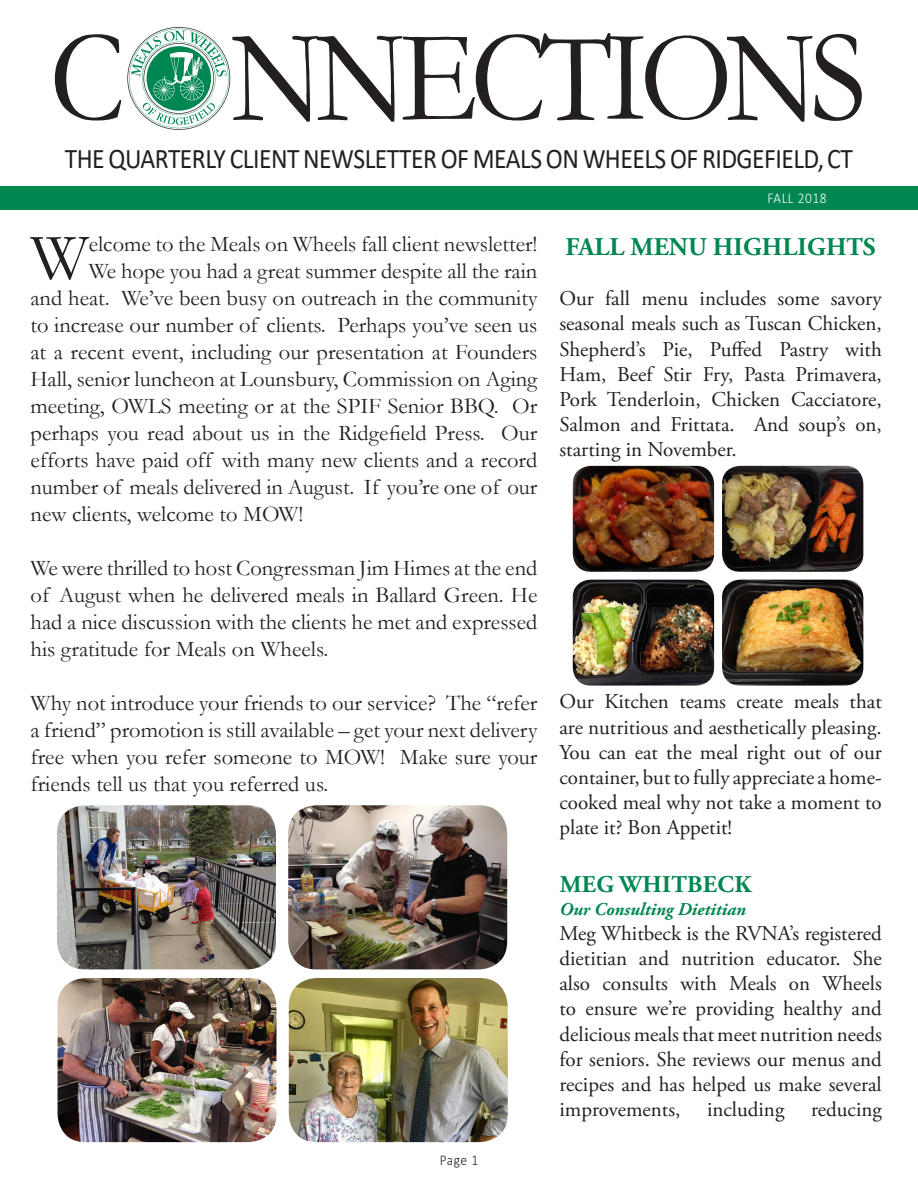
<style>
.page{position:relative;width:918px;height:1188px;background:#fff}
.page>*{position:absolute;margin:0;border:0;box-sizing:border-box;transform-origin:0 0}
.t1{font:132px "Garamond";letter-spacing:-.06em;color:#231f20;scale:.9 1}
.t2{font:65.85px "Garamond";color:#231f20}
.t3{font:28.5px "Calibri";letter-spacing:-.02em;color:#231f20;scale:.9 1}
.t4{font:700 25.5px "Adobe Garamond Pro";letter-spacing:.005em;color:#008751}
.t5{font:700 24px "Adobe Garamond Pro";letter-spacing:.015em;color:#008751}
.t6{font:22.5px/27px "Garamond";color:#231f20;text-align:justify}
.t7{font:21px/25.2px "Adobe Garamond Pro";color:#231f20;text-align:justify}
.t8{font:italic 700 18px "Adobe Garamond Pro";color:#008751}
.t9{font:300 15px "Calibri";letter-spacing:.04em;color:#fff;scale:.9 1}
.t10{font:300 15px "Calibri";color:#231f20;scale:.9 1}
</style>
<div class="page">
<svg style="left:127px;top:27px;width:103px;height:103px"></svg>
<div style="left:0;top:186px;width:918px;height:24px;background:#008751"></div>
<img style="left:573px;top:466px;width:141px;height:106px">
<img style="left:722px;top:466px;width:141px;height:106px">
<img style="left:573px;top:580px;width:141px;height:106px">
<img style="left:722px;top:580px;width:141px;height:106px">
<img style="left:58px;top:978px;width:218px;height:164px">
<img style="left:289px;top:978px;width:219px;height:164px">
<img style="left:57px;top:805px;width:219px;height:164px">
<img style="left:288px;top:805px;width:219px;height:164px">
<p class="t1" style="left:50px;top:-11px;width:909px">C NNECTIONS</p>
<p class="t3" style="left:65px;top:139px;width:877px">THE QUARTERLY CLIENT NEWSLETTER OF MEALS ON WHEELS OF RIDGEFIELD, CT</p>
<p class="t9" style="left:768px;top:189px;width:67px">FALL 2018</p>
<p class="t4" style="left:566px;top:232px;width:312px">FALL MENU HIGHLIGHTS</p>
<p class="t7" style="left:560px;top:287px;width:324px">Our fall menu includes some savory seasonal meals such as Tuscan Chicken, Shepherd’s Pie, Puffed Pastry with Ham, Beef Stir Fry, Pasta Primavera, Pork Tenderloin, Chicken Cacciatore, Salmon and Frittata. And soup’s on, starting in November.</p>
<p class="t2" style="left:31px;top:213px;width:60px">W</p>
<p class="t6" style="left:89px;top:230px;width:450px">elcome to the Meals on Wheels fall client newsletter!</p>
<p class="t6" style="left:89px;top:257px;width:450px">We hope you had a great summer despite all the rain</p>
<p class="t6" style="left:31px;top:284px;width:508px">and heat. We’ve been busy on outreach in the community</p>
<p class="t6" style="left:31px;top:311px;width:508px">to increase our number of clients. Perhaps you’ve seen us</p>
<p class="t6" style="left:31px;top:338px;width:508px">at a recent event, including our presentation at Founders</p>
<p class="t6" style="left:31px;top:365px;width:508px">Hall, senior luncheon at Lounsbury, Commission on Aging</p>
<p class="t6" style="left:31px;top:392px;width:508px">meeting, OWLS meeting or at the SPIF Senior BBQ. Or</p>
<p class="t6" style="left:31px;top:419px;width:508px">perhaps you read about us in the Ridgefield Press. Our</p>
<p class="t6" style="left:31px;top:446px;width:508px">efforts have paid off with many new clients and a record</p>
<p class="t6" style="left:31px;top:473px;width:508px">number of meals delivered in August. If you’re one of our</p>
<p class="t6" style="left:31px;top:500px;width:274px">new clients, welcome to MOW!</p>
<p class="t6" style="left:31px;top:554px;width:508px">We were thrilled to host Congressman Jim Himes at the end of August when he delivered meals in Ballard Green. He had a nice discussion with the clients he met and expressed his gratitude for Meals on Wheels.</p>
<p class="t6" style="left:31px;top:689px;width:508px">Why not introduce your friends to our service? The “refer a friend” promotion is still available – get your next delivery free when you refer someone to MOW! Make sure your friends tell us that you referred us.</p>
<p class="t7" style="left:560px;top:690px;width:324px">Our Kitchen teams create meals that are nutritious and aesthetically pleasing.<br>You can eat the meal right out of our container, but to fully appreciate a home&shy;cooked meal why not take a moment to plate it? Bon Appetit!</p>
<p class="t5" style="left:560px;top:870px;width:193px">MEG WHITBECK</p>
<p class="t8" style="left:560px;top:898px;width:188px">Our Consulting Dietitian</p>
<p class="t7" style="left:560px;top:921px;width:324px">Meg Whitbeck is the RVNA’s registered dietitian and nutrition educator. She also consults with Meals on Wheels to ensure we’re providing healthy and delicious meals that meet nutrition needs for seniors. She reviews our menus and recipes and has helped us make several improvements,</p>
<p class="t7" style="left:707px;top:1098px;width:79px">including</p>
<p class="t7" style="left:811px;top:1098px;width:72px">reducing</p>
<p class="t10" style="left:440px;top:1151px;width:44px">Page 1</p>
</div>
